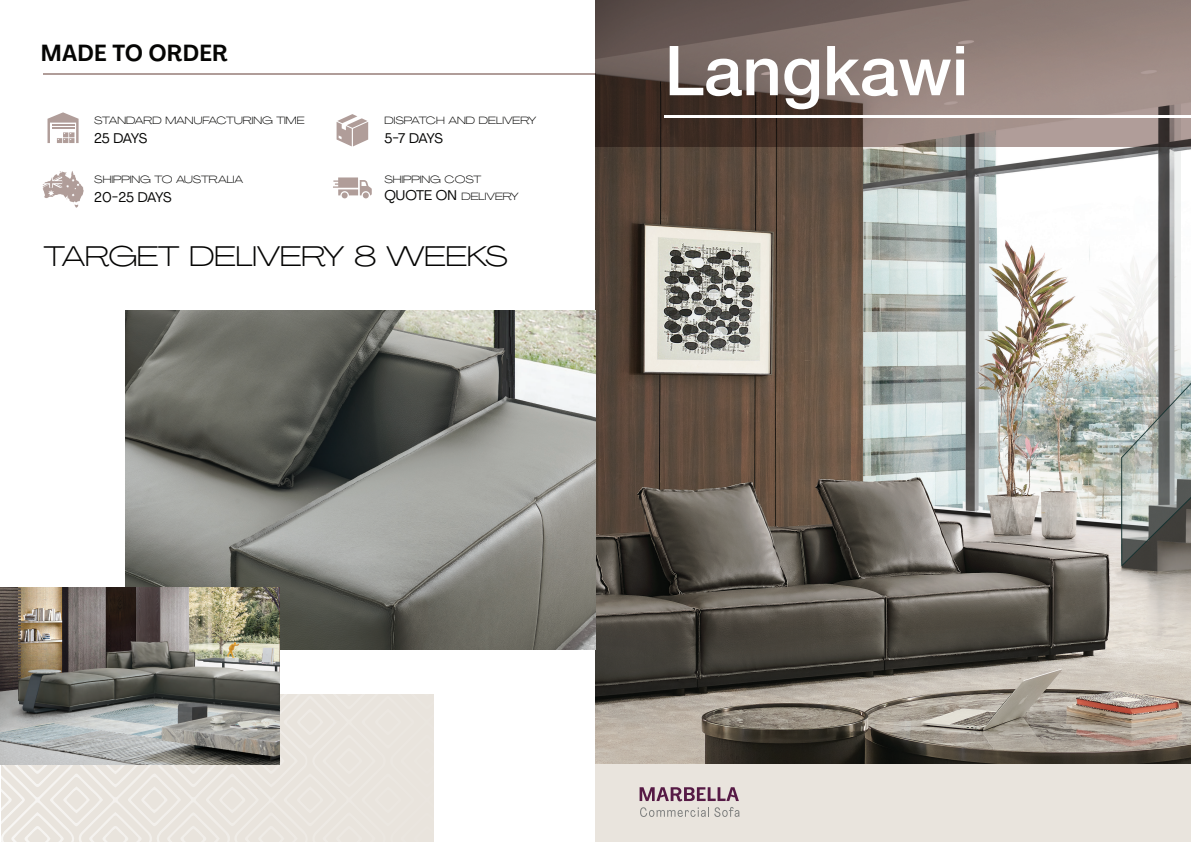
<style>
.page{position:relative;width:1191px;height:842px;background:#fff}
.page>*{position:absolute;margin:0;border:0;box-sizing:border-box;transform-origin:0 0}
.t1{font:500 68.9px "Helvetica Neue";color:#fff}
.t2{font:300 28.1px "Agrandir Grand";color:#050504}
.t3{font:700 23px "Agrandir Text";color:#050504}
.t4{font:13.9px "Agrandir";letter-spacing:-.045em;color:#050504}
.t5{font:300 10.4px/17.3px "Agrandir Grand";color:#050504}
.s1{font-family:"Agrandir";font-weight:400;font-size:13.9px}
</style>
<div class="page">
<img style="left:595px;top:146px;width:595px;height:619px">
<svg style="left:595px;top:0;width:595px;height:146px;background:#7c6b65"></svg>
<div style="left:595px;top:765px;width:595px;height:77px;background:#e9e4dd"></div>
<svg style="left:639px;top:787px;width:99px;height:14px"></svg>
<svg style="left:640px;top:807px;width:66px;height:10px"></svg>
<svg style="left:714px;top:807px;width:25px;height:10px"></svg>
<hr style="left:43px;top:73px;width:552px;height:2px;background:#b09d99">
<div style="left:1px;top:695px;width:432px;height:147px;background:#e9e4dd"></div>
<hr style="left:664px;top:115px;width:526px;height:3px;background:#fff">
<img style="left:125px;top:311px;width:470px;height:338px">
<img style="left:0;top:587px;width:279px;height:178px">
<svg style="left:47px;top:112px;width:32px;height:31px"></svg>
<svg style="left:333px;top:177px;width:39px;height:22px"></svg>
<svg style="left:336px;top:114px;width:32px;height:32px"></svg>
<svg style="left:42px;top:171px;width:42px;height:37px"></svg>
<h3 class="t3" style="left:41px;top:39px;width:189px">MADE TO ORDER</h3>
<h1 class="t1" style="left:664px;top:15px;width:305px">Langkawi</h1>
<p class="t5" style="left:94px;top:112px;width:212px">STANDARD MANUFACTURING TIME</p>
<h3 class="t4" style="left:94px;top:130px;width:55px">25 DAYS</h3>
<p class="t5" style="left:94px;top:170px;width:150px">SHIPPING TO AUSTRALIA</p>
<h3 class="t4" style="left:94px;top:188px;width:79px">20-25 DAYS</h3>
<p class="t5" style="left:384px;top:112px;width:153px">DISPATCH AND DELIVERY</p>
<h3 class="t4" style="left:384px;top:130px;width:60px">5-7 DAYS</h3>
<p class="t5" style="left:384px;top:170px;width:136px">SHIPPING COST<br><span class="s1">QUOTE ON</span> DELIVERY</p>
<h2 class="t2" style="left:44px;top:239px;width:465px">TARGET DELIVERY 8 WEEKS</h2>
</div>
